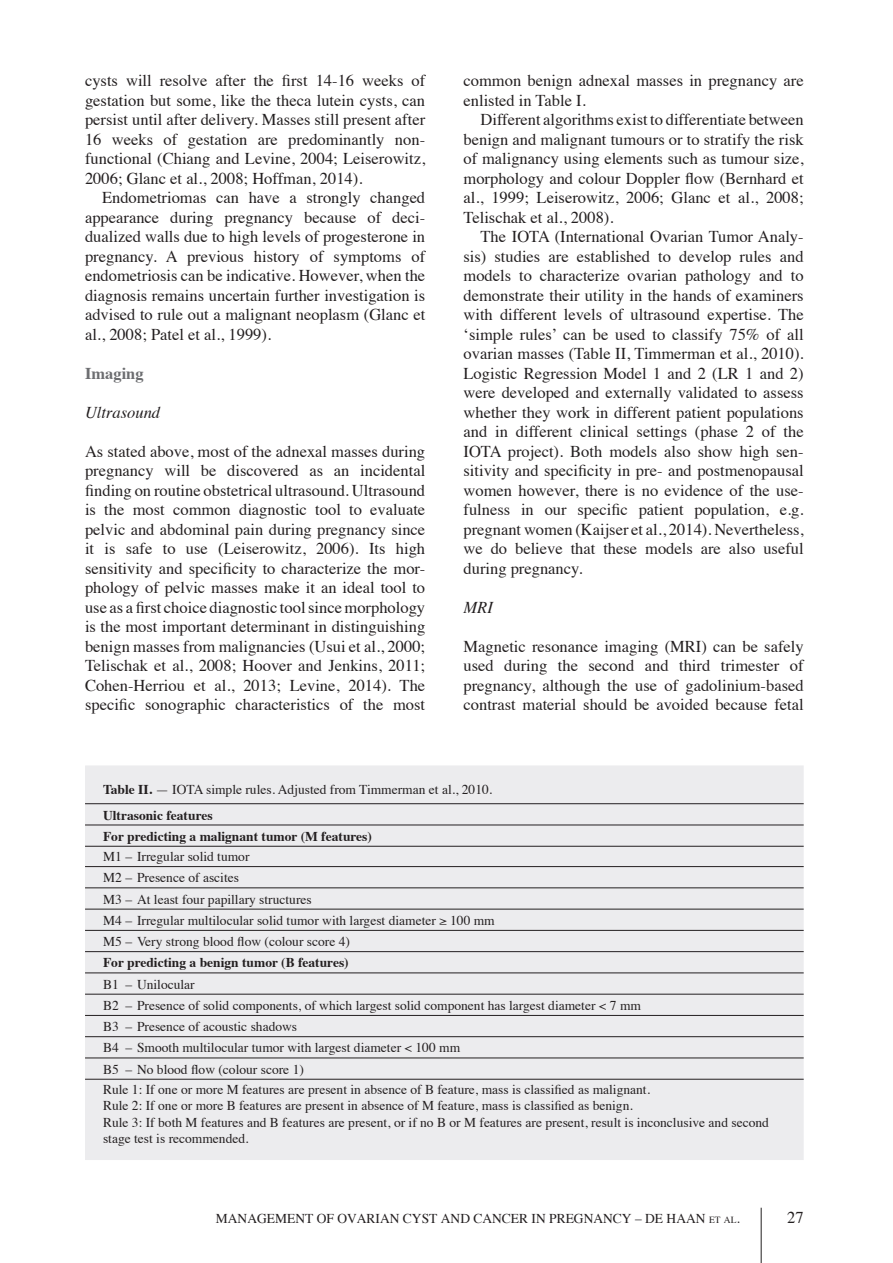
<style>
.page{position:relative;width:893px;height:1263px;background:#fff}
.page>*{position:absolute;margin:0;border:0;box-sizing:border-box;transform-origin:0 0}
.t1{font:16.5px/19.5px "Times";color:#231f20;text-align:justify}
.t2{font:italic 16.5px "Times";color:#231f20}
.t3{font:700 16.5px "Times";color:#6c6d70}
.t4{font:13.5px/21px "Times";color:#231f20}
.t5{font:700 13.5px "Times";color:#231f20}
.t6{font:13.5px "Times";color:#231f20}
.t7{font:9.45px "Times";color:#231f20}
.s1{font-weight:700}
.s2{font-size:13.5px}
</style>
<div class="page">
<hr style="left:761px;top:1208px;width:1px;height:55px;background:#231f20">
<div style="left:85px;top:765px;width:719px;height:395px;background:#ececee"></div>
<hr style="left:85px;top:803px;width:719px;height:1px;background:#231f20">
<hr style="left:85px;top:825px;width:719px;height:1px;background:#231f20">
<hr style="left:85px;top:846px;width:719px;height:1px;background:#231f20">
<hr style="left:85px;top:866px;width:719px;height:1px;background:#231f20">
<hr style="left:85px;top:887px;width:719px;height:1px;background:#231f20">
<hr style="left:85px;top:909px;width:719px;height:1px;background:#231f20">
<hr style="left:85px;top:930px;width:719px;height:1px;background:#231f20">
<hr style="left:85px;top:951px;width:719px;height:1px;background:#231f20">
<hr style="left:85px;top:973px;width:719px;height:1px;background:#231f20">
<hr style="left:85px;top:994px;width:719px;height:1px;background:#231f20">
<hr style="left:85px;top:1015px;width:719px;height:1px;background:#231f20">
<hr style="left:85px;top:1036px;width:719px;height:1px;background:#231f20">
<hr style="left:85px;top:1058px;width:719px;height:1px;background:#231f20">
<hr style="left:85px;top:1079px;width:719px;height:1px;background:#231f20">
<p class="t1" style="left:85px;top:69px;width:342px">cysts will resolve after the first 14-16 weeks of gestation but some, like the theca lutein cysts, can persist until after delivery. Masses still present after 16 weeks of gestation are predominantly non&shy;functional (Chiang and Levine, 2004; Leiserowitz, 2006; Glanc et al., 2008; Hoffman, 2014).</p>
<p class="t1" style="left:85px;top:186px;width:342px;text-indent:17px">Endometriomas can have a strongly changed appearance during pregnancy because of deci&shy;dualized walls due to high levels of progesterone in pregnancy. A previous history of symptoms of endometriosis can be indicative. However, when the diagnosis remains uncertain further investigation is advised to rule out a malignant neoplasm (Glanc et al., 2008; Patel et al., 1999).</p>
<p class="t3" style="left:85px;top:357px;width:60px">Imaging</p>
<p class="t2" style="left:85px;top:398px;width:77px">Ultrasound</p>
<p class="t1" style="left:85px;top:440px;width:342px">As stated above, most of the adnexal masses during pregnancy will be discovered as an incidental finding on routine obstetrical ultrasound. Ultrasound is the most common diagnostic tool to evaluate pelvic and abdominal pain during pregnancy since it is safe to use (Leiserowitz, 2006). Its high sensitivity and specificity to characterize the mor&shy;phology of pelvic masses make it an ideal tool to use as a first choice diagnostic tool since morphology is the most important determinant in distinguishing benign masses from malignancies (Usui et al., 2000; Telischak et al., 2008; Hoover and Jenkins, 2011; Cohen-Herriou et al., 2013; Levine, 2014). The specific sonographic characteristics of the most</p>
<p class="t1" style="left:463px;top:69px;width:342px">common benign adnexal masses in pregnancy are enlisted in Table I.</p>
<p class="t1" style="left:463px;top:108px;width:342px;text-indent:17px">Different algorithms exist to differentiate between benign and malignant tumours or to stratify the risk of malignancy using elements such as tumour size, morphology and colour Doppler flow (Bernhard et al., 1999; Leiserowitz, 2006; Glanc et al., 2008; Telischak et al., 2008).</p>
<p class="t1" style="left:463px;top:225px;width:342px;text-indent:17px">The IOTA (International Ovarian Tumor Analy&shy;sis) studies are established to develop rules and models to characterize ovarian pathology and to demonstrate their utility in the hands of examiners with different levels of ultrasound expertise. The ‘simple rules’ can be used to classify 75% of all ovarian masses (Table II, Timmerman et al., 2010).<br>Logistic Regression Model 1 and 2 (LR 1 and 2) were developed and externally validated to assess whether they work in different patient populations and in different clinical settings (phase 2 of the IOTA project). Both models also show high sen&shy;sitivity and specificity in pre- and postmenopausal women however, there is no evidence of the use&shy;fulness in our specific patient population, e.g. pregnant women (Kaijser et al., 2014). Nevertheless, we do believe that these models are also useful during pregnancy.</p>
<p class="t2" style="left:463px;top:593px;width:31px">MRI</p>
<p class="t1" style="left:463px;top:635px;width:342px">Magnetic resonance imaging (MRI) can be safely used during the second and third trimester of pregnancy, although the use of gadolinium-based contrast material should be avoided because fetal</p>
<p class="t4" style="left:103px;top:775px;width:391px;line-height:26px"><span class="s1">Table II.</span> — IOTA simple rules. Adjusted from Timmerman et al., 2010.<br><span class="s1">Ultrasonic features</span></p>
<p class="t5" style="left:103px;top:823px;width:270px">For predicting a malignant tumor (M features)</p>
<p class="t4" style="left:103px;top:845px;width:393px">M1 – Irregular solid tumor<br>M2 – Presence of ascites<br>M3 – At least four papillary structures<br>M4 – Irregular multilocular solid tumor with largest diameter ≥ 100 mm M5 – Very strong blood flow (colour score 4)</p>
<p class="t5" style="left:103px;top:950px;width:247px">For predicting a benign tumor (B features)</p>
<p class="t4" style="left:103px;top:972px;width:549px">B1 – Unilocular<br>B2 – Presence of solid components, of which largest solid component has largest diameter &lt; 7 mm B3 – Presence of acoustic shadows<br>B4 – Smooth multilocular tumor with largest diameter &lt; 100 mm<br>B5 – No blood flow (colour score 1)<br>Rule 1: If one or more M features are present in absence of B feature, mass is classified as malignant.</p>
<p class="t4" style="left:103px;top:1096px;width:667px;line-height:16.5px">Rule 2: If one or more B features are present in absence of M feature, mass is classified as benign.<br>Rule 3: If both M features and B features are present, or if no B or M features are present, result is inconclusive and second stage test is recommended.</p>
<p class="t6" style="left:216px;top:1206px;width:23px">MANAGE</p>
<p class="t6" style="left:275px;top:1206px;width:22px">MENT</p>
<p class="t6" style="left:317px;top:1206px;width:50px">OF OVARIAN</p>
<p class="t6" style="left:403px;top:1206px;width:10px">CYST</p>
<p class="t6" style="left:441px;top:1206px;width:11px">AND</p>
<p class="t6" style="left:473px;top:1206px;width:11px">CANCER</p>
<p class="t6" style="left:532px;top:1206px;width:36px">IN PREGNANCY</p>
<p class="t6" style="left:635px;top:1206px;width:52px">– DE HAAN</p>
<p class="t7" style="left:709px;top:1211px;width:32px">et al<span class="s2">.</span></p>
<p class="t1" style="left:787px;top:1206px;width:18px">27</p>
</div>
